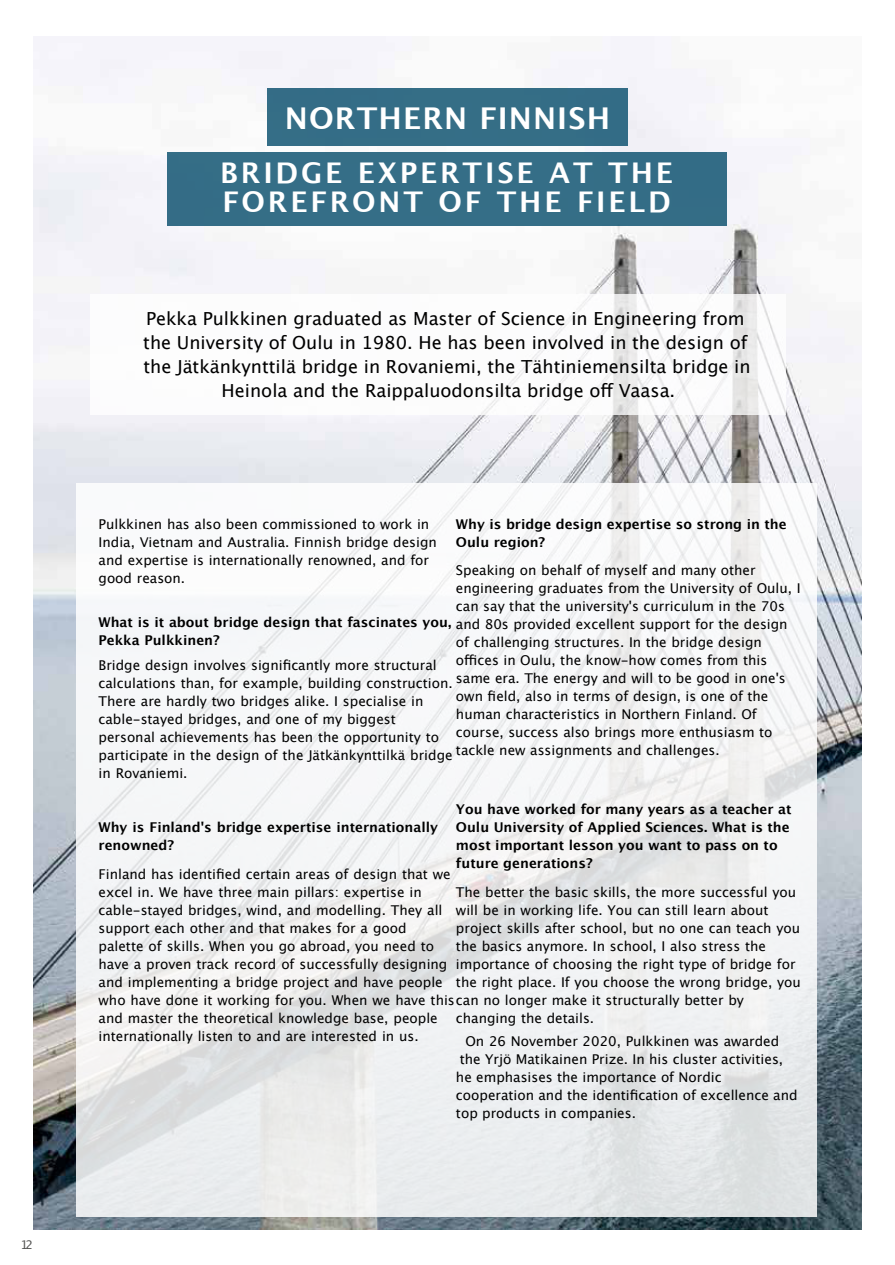
<style>
.page{position:relative;width:895px;height:1265px;background:#fff}
.page>*{position:absolute;margin:0;border:0;box-sizing:border-box;transform-origin:0 0}
.t1{font:700 30px "Lucida Grande";letter-spacing:.04em;color:#fff}
.t2{font:700 28.5px/28.5px "Lucida Grande";letter-spacing:.1em;color:#fff}
.t3{font:18px/24px "Lucida Grande";color:#000;text-align:center}
.t4{font:13.5px/18px "Lucida Grande";color:#000}
.t5{font:700 13.5px/18px "Lucida Grande";color:#000}
.t6{font:12px "Lucida Grande";color:#575756}
</style>
<div class="page">
<img style="left:34px;top:36px;width:827px;height:1193px">
<svg style="left:76px;top:483px;width:740px;height:733px;fill:#f2f3f4"></svg>
<div style="left:168px;top:152px;width:559px;height:74px;background:#356e87"></div>
<div style="left:267px;top:88px;width:360px;height:58px;background:#356d86"></div>
<div style="left:90px;top:294px;width:695px;height:121px;background:#fff"></div>
<p class="t6" style="left:20px;top:1239px;width:14px">12</p>
<h1 class="t1" style="left:285px;top:105px;width:326px">NORTHERN FINNISH</h1>
<h2 class="t2" style="left:220px;top:161px;width:454px">BRIDGE EXPERTISE AT THE<br>FOREFRONT OF THE FIELD</h2>
<p class="t3" style="left:143px;top:308px;width:608px">Pekka Pulkkinen graduated as Master of Science in Engineering from the University of Oulu in 1980. He has been involved in the design of the Jätkänkynttilä bridge in Rovaniemi, the Tähtiniemensilta bridge in Heinola and the Raippaluodonsilta bridge off Vaasa.</p>
<p class="t4" style="left:99px;top:516px;width:340px">Pulkkinen has also been commissioned to work in India, Vietnam and Australia. Finnish bridge design and expertise is internationally renowned, and for good reason.</p>
<p class="t5" style="left:99px;top:614px;width:354px">What is it about bridge design that fascinates you,<br>Pekka Pulkkinen?</p>
<p class="t4" style="left:99px;top:657px;width:355px">Bridge design involves significantly more structural calculations than, for example, building construction.<br>There are hardly two bridges alike. I specialise in cable-stayed bridges, and one of my biggest personal achievements has been the opportunity to participate in the design of the Jätkänkynttilkä bridge in Rovaniemi.</p>
<p class="t5" style="left:456px;top:516px;width:332px">Why is bridge design expertise so strong in the<br>Oulu region?</p>
<p class="t4" style="left:456px;top:562px;width:346px">Speaking on behalf of myself and many other engineering graduates from the University of Oulu, I can say that the university's curriculum in the 70s and 80s provided excellent support for the design of challenging structures. In the bridge design offices in Oulu, the know-how comes from this same era. The energy and will to be good in one's own field, also in terms of design, is one of the human characteristics in Northern Finland. Of course, success also brings more enthusiasm to tackle new assignments and challenges.</p>
<p class="t5" style="left:456px;top:801px;width:337px">You have worked for many years as a teacher at Oulu University of Applied Sciences. What is the most important lesson you want to pass on to future generations?</p>
<p class="t4" style="left:456px;top:884px;width:346px">The better the basic skills, the more successful you will be in working life. You can still learn about project skills after school, but no one can teach you the basics anymore. In school, I also stress the importance of choosing the right type of bridge for the right place. If you choose the wrong bridge, you</p>
<p class="t4" style="left:465px;top:1007px;width:315px;line-height:23.4px;text-indent:-9px">changing the details.<br>On 26 November 2020, Pulkkinen was awarded</p>
<p class="t4" style="left:456px;top:1051px;width:343px">the Yrjö Matikainen Prize. In his cluster activities, he emphasises the importance of Nordic cooperation and the identification of excellence and top products in companies.</p>
<p class="t5" style="left:99px;top:819px;width:341px">Why is Finland's bridge expertise internationally renowned?</p>
<p class="t4" style="left:99px;top:866px;width:646px">Finland has identified certain areas of design that we<br>excel in. We have three main pillars: expertise in<br>cable-stayed bridges, wind, and modelling. They all<br>support each other and that makes for a good<br>palette of skills. When you go abroad, you need to<br>have a proven track record of successfully designing<br>and implementing a bridge project and have people<br>who have done it working for you. When we have thiscan no longer make it structurally better by and master the theoretical knowledge base, people<br>internationally listen to and are interested in us.</p>
</div>
